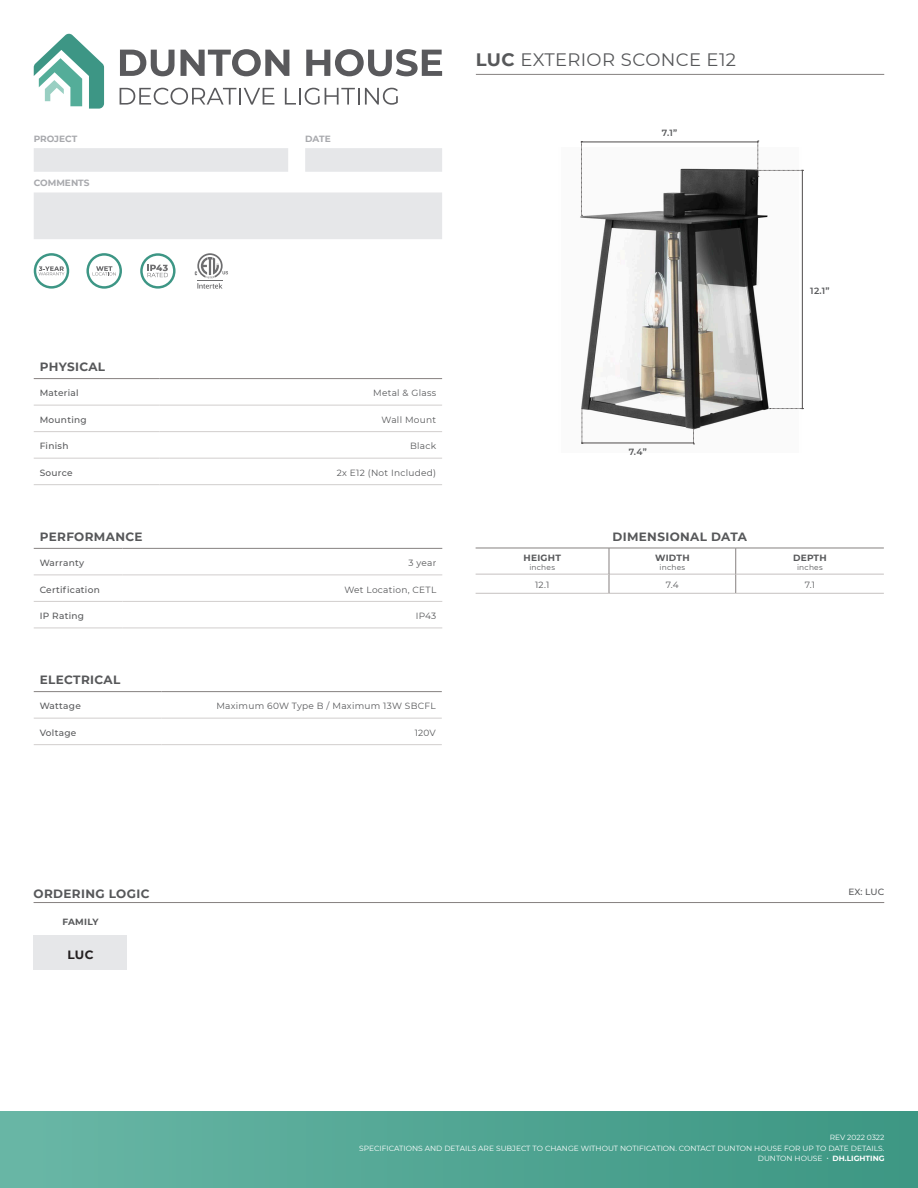
<style>
.page{position:relative;width:918px;height:1188px;background:#fff}
.page>*{position:absolute;margin:0;border:0;box-sizing:border-box;transform-origin:0 0}
.t1{font:18px "Montserrat";letter-spacing:.02em;color:#57585a}
.t2{font:700 12px "Montserrat";letter-spacing:.03em;color:#57585a}
.t3{font:700 12px "Montserrat";color:#231f20}
.t4{font:9px "Montserrat";letter-spacing:.03em;color:#57585a}
.t5{font:500 9px "Montserrat";letter-spacing:.03em;color:#57585a}
.t6{font:700 9px "Montserrat";letter-spacing:.03em;color:#57585a}
.t7{font:700 9px "Montserrat";color:#a8a9ad}
.t8{font:600 9px "Montserrat";color:#57585a}
.t9{font:7.5px/10.5px "Montserrat";color:#fff;text-align:right}
.t10{font:7.5px "Montserrat";letter-spacing:.03em;color:#57585a}
.s1{font-weight:700}
</style>
<div class="page">
<div style="left:0;top:1111px;width:918px;height:77px;background:linear-gradient(to right,#69b7a6,#3c9682)"></div>
<svg style="left:34px;top:148px;width:408px;height:91px"></svg>
<hr style="left:476px;top:74px;width:408px;height:1px;background:#868180">
<svg style="left:34px;top:33px;width:70px;height:76px"></svg>
<svg style="left:120px;top:50px;width:55px;height:26px"></svg>
<svg style="left:181px;top:49px;width:108px;height:27px"></svg>
<svg style="left:306px;top:49px;width:136px;height:27px"></svg>
<svg style="left:120px;top:88px;width:154px;height:17px"></svg>
<svg style="left:285px;top:88px;width:74px;height:17px"></svg>
<svg style="left:365px;top:88px;width:33px;height:17px"></svg>
<svg style="left:195px;top:253px;width:33px;height:36px"></svg>
<svg style="left:34px;top:253px;width:35px;height:36px"></svg>
<svg style="left:140px;top:253px;width:36px;height:36px"></svg>
<svg style="left:86px;top:253px;width:36px;height:36px"></svg>
<img style="left:580px;top:168px;width:224px;height:276px">
<hr style="left:34px;top:378px;width:126px;height:1px;background:#868180">
<hr style="left:160px;top:378px;width:282px;height:1px;background:#868180">
<hr style="left:34px;top:405px;width:126px;height:1px;background:#d1cecd">
<hr style="left:160px;top:405px;width:282px;height:1px;background:#d1cecd">
<hr style="left:34px;top:431px;width:126px;height:1px;background:#d1cecd">
<hr style="left:160px;top:431px;width:282px;height:1px;background:#d1cecd">
<hr style="left:34px;top:458px;width:126px;height:1px;background:#d1cecd">
<hr style="left:160px;top:458px;width:282px;height:1px;background:#d1cecd">
<hr style="left:34px;top:484px;width:126px;height:1px;background:#d1cecd">
<hr style="left:160px;top:484px;width:282px;height:1px;background:#d1cecd">
<hr style="left:34px;top:744px;width:128px;height:1px;background:#d1cecd">
<hr style="left:162px;top:744px;width:280px;height:1px;background:#d1cecd">
<hr style="left:34px;top:691px;width:128px;height:1px;background:#868180">
<hr style="left:162px;top:691px;width:280px;height:1px;background:#868180">
<hr style="left:34px;top:718px;width:128px;height:1px;background:#d1cecd">
<hr style="left:162px;top:718px;width:280px;height:1px;background:#d1cecd">
<hr style="left:34px;top:548px;width:89px;height:1px;background:#868180">
<hr style="left:123px;top:548px;width:319px;height:1px;background:#868180">
<hr style="left:34px;top:575px;width:89px;height:1px;background:#d1cecd">
<hr style="left:123px;top:575px;width:319px;height:1px;background:#d1cecd">
<hr style="left:34px;top:601px;width:89px;height:1px;background:#d1cecd">
<hr style="left:123px;top:601px;width:319px;height:1px;background:#d1cecd">
<hr style="left:34px;top:628px;width:89px;height:1px;background:#d1cecd">
<hr style="left:123px;top:628px;width:319px;height:1px;background:#d1cecd">
<hr style="left:609px;top:574px;width:127px;height:1px;background:#c5c1c0">
<hr style="left:609px;top:593px;width:127px;height:1px;background:#c5c1c0">
<hr style="left:609px;top:548px;width:127px;height:1px;background:#868180">
<hr style="left:476px;top:574px;width:133px;height:1px;background:#c5c1c0">
<hr style="left:476px;top:593px;width:133px;height:1px;background:#c5c1c0">
<hr style="left:476px;top:548px;width:133px;height:1px;background:#868180">
<svg style="left:609px;top:548px;width:1px;height:45px"></svg>
<hr style="left:736px;top:548px;width:148px;height:1px;background:#868180">
<svg style="left:735px;top:548px;width:1px;height:45px"></svg>
<hr style="left:736px;top:574px;width:148px;height:1px;background:#c5c1c0">
<hr style="left:736px;top:593px;width:148px;height:1px;background:#c5c1c0">
<div style="left:34px;top:935px;width:93px;height:35px;background:#e6e7e9"></div>
<hr style="left:34px;top:902px;width:850px;height:1px;background:#868180">
<hr style="left:802px;top:170px;width:1px;height:239px;background:#4f4c4c">
<svg style="left:770px;top:408px;width:34px;height:1px"></svg>
<hr style="left:582px;top:443px;width:112px;height:1px;background:#4f4c4c">
<svg style="left:693px;top:428px;width:2px;height:17px"></svg>
<svg style="left:582px;top:408px;width:1px;height:35px"></svg>
<hr style="left:581px;top:142px;width:177px;height:1px;background:#4f4c4c">
<svg style="left:756px;top:141px;width:48px;height:36px"></svg>
<svg style="left:581px;top:141px;width:1px;height:75px"></svg>
<p class="t7" style="left:34px;top:132px;width:45px">PROJECT</p>
<p class="t7" style="left:305px;top:132px;width:27px">DATE</p>
<p class="t7" style="left:34px;top:177px;width:57px">COMMENTS</p>
<p class="t2" style="left:40px;top:358px;width:67px">PHYSICAL</p>
<p class="t5" style="left:40px;top:387px;width:40px">Material</p>
<p class="t4" style="left:373px;top:387px;width:64px">Metal &amp; Glass</p>
<p class="t5" style="left:40px;top:413px;width:49px">Mounting</p>
<p class="t4" style="left:382px;top:413px;width:56px">Wall Mount</p>
<p class="t5" style="left:40px;top:440px;width:30px">Finish</p>
<p class="t4" style="left:410px;top:440px;width:28px">Black</p>
<p class="t5" style="left:40px;top:466px;width:34px">Source</p>
<p class="t4" style="left:337px;top:466px;width:101px">2x E12 (Not Included)</p>
<p class="t2" style="left:40px;top:528px;width:104px">PERFORMANCE</p>
<p class="t5" style="left:40px;top:557px;width:46px">Warranty</p>
<p class="t4" style="left:409px;top:557px;width:29px">3 year</p>
<p class="t5" style="left:40px;top:583px;width:62px">Certification</p>
<p class="t4" style="left:344px;top:583px;width:93px">Wet Location, CETL</p>
<p class="t5" style="left:40px;top:610px;width:46px">IP Rating</p>
<p class="t4" style="left:416px;top:610px;width:22px">IP43</p>
<p class="t2" style="left:40px;top:671px;width:82px">ELECTRICAL</p>
<p class="t5" style="left:40px;top:700px;width:43px">Wattage</p>
<p class="t4" style="left:216px;top:700px;width:221px">Maximum 60W Type B / Maximum 13W SBCFL</p>
<p class="t5" style="left:40px;top:726px;width:38px">Voltage</p>
<p class="t4" style="left:415px;top:726px;width:23px">120V</p>
<p class="t1" style="left:476px;top:47px;width:262px"><span class="s1">LUC</span> EXTERIOR SCONCE E12</p>
<p class="t8" style="left:662px;top:127px;width:17px">7.1”</p>
<p class="t8" style="left:810px;top:284px;width:21px">12.1”</p>
<p class="t6" style="left:524px;top:551px;width:39px">HEIGHT</p>
<p class="t10" style="left:529px;top:562px;width:27px">inches</p>
<p class="t8" style="left:629px;top:445px;width:20px">7.4”</p>
<p class="t2" style="left:613px;top:528px;width:136px">DIMENSIONAL DATA</p>
<p class="t6" style="left:655px;top:551px;width:36px">WIDTH</p>
<p class="t10" style="left:660px;top:562px;width:27px">inches</p>
<p class="t6" style="left:793px;top:551px;width:35px">DEPTH</p>
<p class="t10" style="left:797px;top:562px;width:27px">inches</p>
<p class="t4" style="left:535px;top:579px;width:16px">12.1</p>
<p class="t4" style="left:666px;top:579px;width:15px">7.4</p>
<p class="t4" style="left:805px;top:579px;width:12px">7.1</p>
<p class="t2" style="left:34px;top:885px;width:117px">ORDERING LOGIC</p>
<p class="t5" style="left:848px;top:885px;width:37px">EX: LUC</p>
<p class="t6" style="left:62px;top:915px;width:38px">FAMILY</p>
<p class="t3" style="left:67px;top:946px;width:28px">LUC</p>
<p class="t9" style="left:359px;top:1132px;width:527px">REV 2022 0322<br>SPECIFICATIONS AND DETAILS ARE SUBJECT TO CHANGE WITHOUT NOTIFICATION. CONTACT DUNTON HOUSE FOR UP TO DATE DETAILS.<br>DUNTON HOUSE • <span class="s1">DH.LIGHTING</span></p>
</div>
